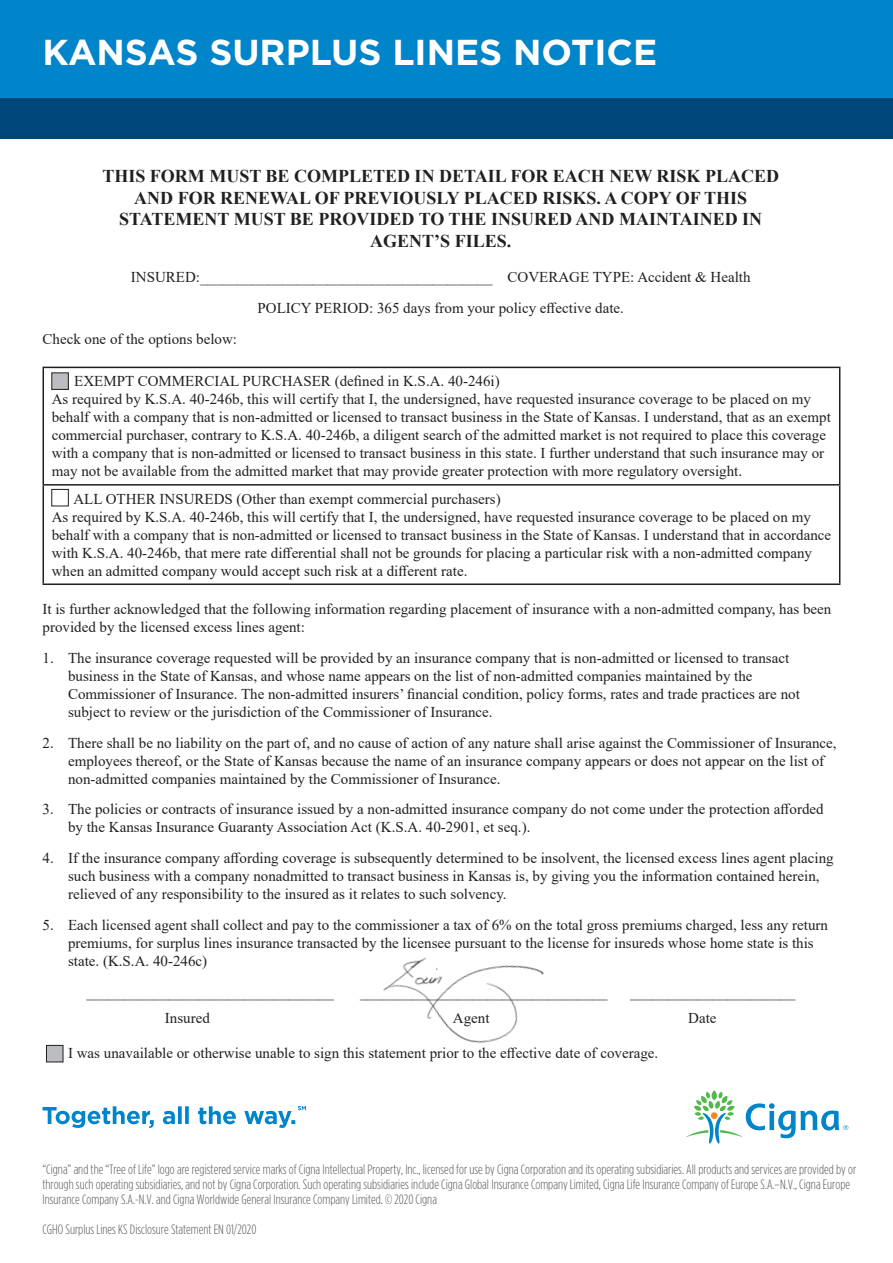
<style>
.page{position:relative;width:893px;height:1263px;background:#fff}
.page>*{position:absolute;margin:0;border:0;box-sizing:border-box;transform-origin:0 0}
.t1{font:700 36px "Gotham";color:#fff}
.t2{font:700 18px/21.6px "Times New Roman";color:#231f20;text-align:center}
.t3{font:15px/18px "Times New Roman";color:#231f20}
.t4{font:300 13.5px/15px "Gotham Condensed";color:#57585a}
</style>
<div class="page">
<div style="left:0;top:0;width:893px;height:98px;background:#0084ca"></div>
<div style="left:0;top:98px;width:893px;height:41px;background:#004779"></div>
<hr style="left:43px;top:367px;width:797px;height:1px;background:#231f20">
<hr style="left:43px;top:368px;width:1px;height:116px;background:#231f20">
<hr style="left:839px;top:368px;width:1px;height:116px;background:#231f20">
<hr style="left:43px;top:484px;width:797px;height:2px;background:#231f20">
<hr style="left:43px;top:486px;width:1px;height:97px;background:#231f20">
<hr style="left:839px;top:486px;width:1px;height:97px;background:#231f20">
<hr style="left:43px;top:583px;width:797px;height:2px;background:#231f20">
<svg style="left:43px;top:1106px;width:263px;height:22px"></svg>
<svg style="left:686px;top:1090px;width:162px;height:53px"></svg>
<div style="left:52px;top:373px;width:16px;height:16px;background:#bcbdc0"></div>
<div style="left:51px;top:372px;width:18px;height:18px;border:1px solid #231f20"></div>
<div style="left:51px;top:489px;width:18px;height:17px;border:1px solid #231f20"></div>
<div style="left:46px;top:1045px;width:17px;height:17px;background:#bcbdc0"></div>
<div style="left:46px;top:1045px;width:17px;height:17px;border:1px solid #231f20"></div>
<img style="left:383px;top:957px;width:161px;height:86px">
<p class="t1" style="left:43px;top:28px;width:616px">KANSAS SURPLUS LINES NOTICE</p>
<p class="t2" style="left:102px;top:165px;width:678px">THIS FORM MUST BE COMPLETED IN DETAIL FOR EACH NEW RISK PLACED AND FOR RENEWAL OF PREVIOUSLY PLACED RISKS. A COPY OF THIS STATEMENT MUST BE PROVIDED TO THE INSURED AND MAINTAINED IN AGENT’S FILES.</p>
<p class="t3" style="left:131px;top:268px;width:621px">INSURED:_______________________________________ COVERAGE TYPE: Accident &amp; Health</p>
<p class="t3" style="left:258px;top:298px;width:368px">POLICY PERIOD: 365 days from your policy effective date.</p>
<p class="t3" style="left:43px;top:329px;width:196px">Check one of the options below:</p>
<p class="t3" style="left:74px;top:372px;width:427px">EXEMPT COMMERCIAL PURCHASER (defined in K.S.A. 40-246i)</p>
<p class="t3" style="left:52px;top:390px;width:781px">As required by K.S.A. 40-246b, this will certify that I, the undersigned, have requested insurance coverage to be placed on my behalf with a company that is non-admitted or licensed to transact business in the State of Kansas. I understand, that as an exempt commercial purchaser, contrary to K.S.A. 40-246b, a diligent search of the admitted market is not required to place this coverage with a company that is non-admitted or licensed to transact business in this state. I further understand that such insurance may or may not be available from the admitted market that may provide greater protection with more regulatory oversight.</p>
<p class="t3" style="left:73px;top:489px;width:429px">ALL OTHER INSUREDS (Other than exempt commercial purchasers)</p>
<p class="t3" style="left:52px;top:507px;width:781px">As required by K.S.A. 40-246b, this will certify that I, the undersigned, have requested insurance coverage to be placed on my behalf with a company that is non-admitted or licensed to transact business in the State of Kansas. I understand that in accordance with K.S.A. 40-246b, that mere rate differential shall not be grounds for placing a particular risk with a non-admitted company when an admitted company would accept such risk at a different rate.</p>
<p class="t3" style="left:43px;top:599px;width:790px">It is further acknowledged that the following information regarding placement of insurance with a non-admitted company, has been provided by the licensed excess lines agent:</p>
<p class="t3" style="left:68px;top:648px;width:733px;text-indent:-26px">1. The insurance coverage requested will be provided by an insurance company that is non-admitted or licensed to transact business in the State of Kansas, and whose name appears on the list of non-admitted companies maintained by the Commissioner of Insurance. The non-admitted insurers’ financial condition, policy forms, rates and trade practices are not subject to review or the jurisdiction of the Commissioner of Insurance.</p>
<p class="t3" style="left:68px;top:733px;width:770px;text-indent:-26px">2. There shall be no liability on the part of, and no cause of action of any nature shall arise against the Commissioner of Insurance, employees thereof, or the State of Kansas because the name of an insurance company appears or does not appear on the list of non-admitted companies maintained by the Commissioner of Insurance.</p>
<p class="t3" style="left:68px;top:800px;width:757px;text-indent:-26px">3. The policies or contracts of insurance issued by a non-admitted insurance company do not come under the protection afforded by the Kansas Insurance Guaranty Association Act (K.S.A. 40-2901, et seq.).</p>
<p class="t3" style="left:68px;top:848px;width:767px;text-indent:-26px">4. If the insurance company affording coverage is subsequently determined to be insolvent, the licensed excess lines agent placing such business with a company nonadmitted to transact business in Kansas is, by giving you the information contained herein, relieved of any responsibility to the insured as it relates to such solvency.</p>
<p class="t3" style="left:68px;top:915px;width:761px;text-indent:-26px">5. Each licensed agent shall collect and pay to the commissioner a tax of 6% on the total gross premiums charged, less any return premiums, for surplus lines insurance transacted by the licensee pursuant to the license for insureds whose home state is this state. (K.S.A. 40-246c)</p>
<p class="t3" style="left:86px;top:982px;width:249px">_________________________________</p>
<p class="t3" style="left:360px;top:982px;width:249px">_________________________________</p>
<p class="t3" style="left:630px;top:982px;width:167px">______________________</p>
<p class="t3" style="left:165px;top:1008px;width:46px">Insured</p>
<p class="t3" style="left:453px;top:1008px;width:38px">Agent</p>
<p class="t3" style="left:688px;top:1008px;width:30px">Date</p>
<p class="t3" style="left:68px;top:1043px;width:592px">I was unavailable or otherwise unable to sign this statement prior to the effective date of coverage.</p>
<p class="t4" style="left:43px;top:1162px;width:815px">“Cigna” and the “Tree of Life” logo are registered service marks of Cigna Intellectual Property, Inc., licensed for use by Cigna Corporation and its operating subsidiaries. All products and services are provided by or through such operating subsidiaries, and not by Cigna Corporation. Such operating subsidiaries include Cigna Global Insurance Company Limited, Cigna Life Insurance Company of Europe S.A.–N.V., Cigna Europe<br>Insurance Company S.A.-N.V. and Cigna Worldwide General Insurance Company Limited. © 2020 Cigna</p>
<p class="t4" style="left:43px;top:1222px;width:215px">CGHO Surplus Lines KS Disclosure Statement EN 01/2020</p>
</div>
